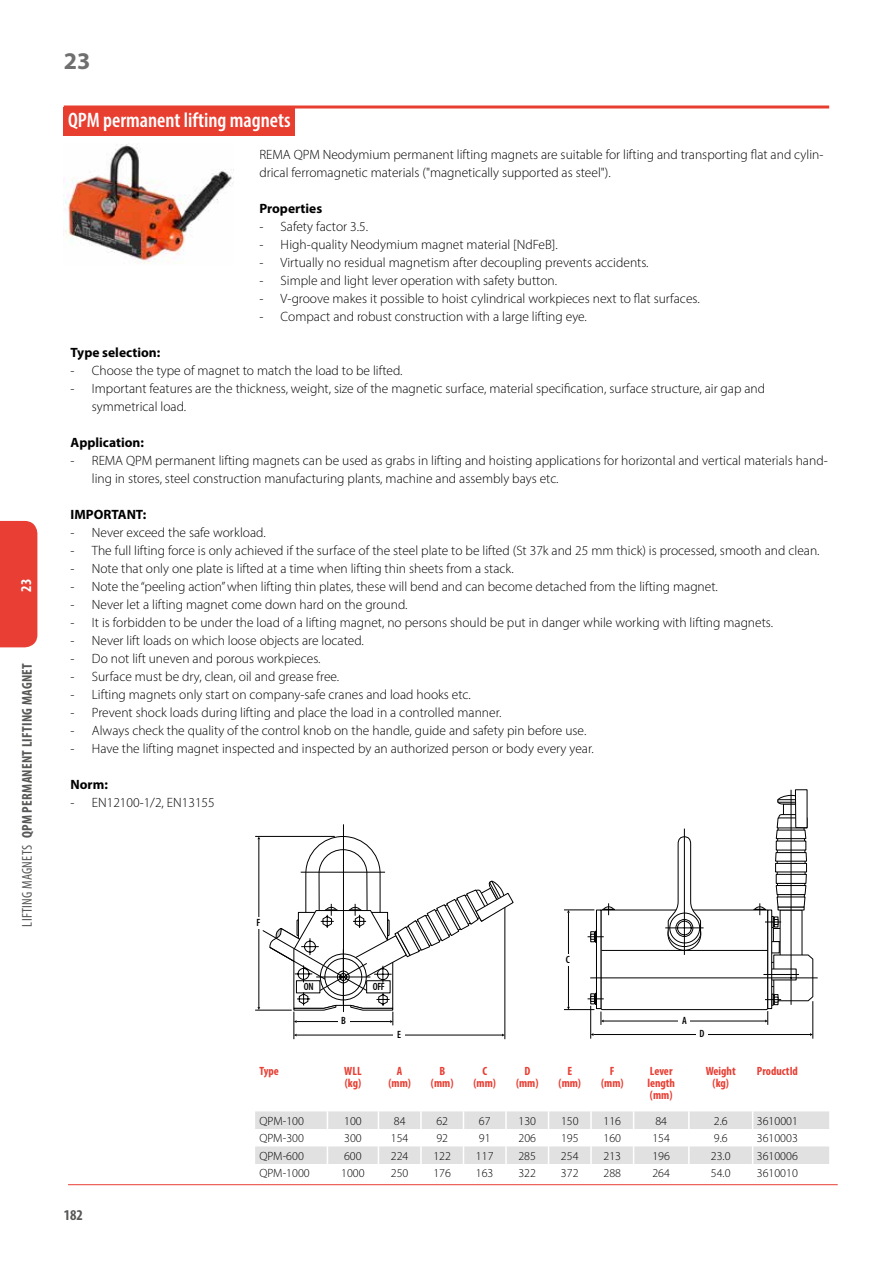
<style>
.page{position:relative;width:893px;height:1263px;background:#fff}
.page>*{position:absolute;margin:0;border:0;box-sizing:border-box;transform-origin:0 0}
.t1{font:700 24px "Myriad Pro";color:#706f6f}
.t2{font:600 condensed 21px "Myriad Pro";color:#fff}
.t3{font:700 condensed 15px "Myriad Pro";color:#575756}
.t4{font:700 condensed 15px "Myriad Pro";color:#fff}
.t5{font:700 condensed 14.25px "Myriad Pro";letter-spacing:.02em;color:#575756}
.t6{font:300 13.5px/18px "Myriad Pro";color:#000}
.t7{font:700 13.5px "Myriad Pro";color:#000}
.t8{font:300 12px "Myriad Pro";color:#000}
.t9{font:700 condensed 12px/12px "Myriad Pro";color:#e83e33;text-align:center}
.t10{font:600 condensed 10.5px "Myriad Pro";color:#000}
.s1{font-weight:400}
</style>
<div class="page">
<hr style="left:68px;top:1184px;width:770px;height:1px;background:#e83e33">
<div style="left:0;top:521px;width:37px;height:126px;background:#e83e33"></div>
<hr style="left:64px;top:105px;width:765px;height:3px;background:#e83e30">
<div style="left:64px;top:107px;width:231px;height:29px;background:#e83e30"></div>
<hr style="left:255px;top:836px;width:80px;height:1px;background:#000">
<hr style="left:255px;top:1010px;width:37px;height:1px;background:#000">
<hr style="left:343px;top:824px;width:1px;height:188px;background:#000">
<svg style="left:587px;top:789px;width:231px;height:250px"></svg>
<svg style="left:696px;top:1033px;width:11px;height:3px"></svg>
<svg style="left:590px;top:814px;width:224px;height:211px"></svg>
<hr style="left:568px;top:913px;width:1px;height:94px;background:#000">
<hr style="left:564px;top:1009px;width:30px;height:1px;background:#000">
<hr style="left:564px;top:909px;width:30px;height:1px;background:#000">
<svg style="left:257px;top:836px;width:257px;height:203px"></svg>
<div style="left:795px;top:790px;width:12px;height:38px;background:#fff"></div>
<div style="left:795px;top:789px;width:12px;height:39px;border:1px solid #000"></div>
<svg style="left:255px;top:1111px;width:574px;height:53px"></svg>
<img style="left:64px;top:144px;width:170px;height:120px">
<p class="t4" style="left:17px;top:592px;width:14px;rotate:-90deg">23</p>
<p class="t5" style="left:18px;top:927px;width:264px;rotate:-90deg"><span class="s1">Lifting magnets</span> QPM Permanent lifting magnet</p>
<h1 class="t1" style="left:64px;top:45px;width:28px">23</h1>
<h2 class="t2" style="left:68px;top:107px;width:224px">QPM permanent lifting magnets</h2>
<p class="t6" style="left:259px;top:145px;width:566px">REMA QPM Neodymium permanent lifting magnets are suitable for lifting and transporting flat and cylin&shy;drical ferromagnetic materials ("magnetically supported as steel").</p>
<p class="t7" style="left:259px;top:200px;width:64px">Properties</p>
<p class="t6" style="left:259px;top:217px;width:110px">- Safety factor 3.5.</p>
<p class="t6" style="left:259px;top:235px;width:300px">- High-quality Neodymium magnet material [NdFeB].</p>
<p class="t6" style="left:259px;top:253px;width:391px">- Virtually no residual magnetism after decoupling prevents accidents.</p>
<p class="t6" style="left:259px;top:271px;width:299px">- Simple and light lever operation with safety button.</p>
<p class="t6" style="left:259px;top:289px;width:442px">- V-groove makes it possible to hoist cylindrical workpieces next to flat surfaces.</p>
<p class="t6" style="left:259px;top:307px;width:329px">- Compact and robust construction with a large lifting eye.</p>
<p class="t7" style="left:71px;top:344px;width:91px">Type selection:</p>
<p class="t6" style="left:71px;top:361px;width:334px">- Choose the type of magnet to match the load to be lifted.</p>
<p class="t6" style="left:92px;top:379px;width:675px;text-indent:-21px">- Important features are the thickness, weight, size of the magnetic surface, material specification, surface structure, air gap and symmetrical load.</p>
<p class="t7" style="left:71px;top:434px;width:75px">Application:</p>
<p class="t6" style="left:92px;top:451px;width:737px;text-indent:-21px">- REMA QPM permanent lifting magnets can be used as grabs in lifting and hoisting applications for horizontal and vertical materials hand&shy;ling in stores, steel construction manufacturing plants, machine and assembly bays etc.</p>
<p class="t7" style="left:71px;top:506px;width:77px">IMPORTANT:</p>
<p class="t6" style="left:71px;top:523px;width:197px">- Never exceed the safe workload.</p>
<p class="t6" style="left:71px;top:541px;width:750px">- The full lifting force is only achieved if the surface of the steel plate to be lifted (St 37k and 25 mm thick) is processed, smooth and clean.</p>
<p class="t6" style="left:71px;top:559px;width:445px">- Note that only one plate is lifted at a time when lifting thin sheets from a stack.</p>
<p class="t6" style="left:71px;top:577px;width:649px">- Note the “peeling action” when lifting thin plates, these will bend and can become detached from the lifting magnet.</p>
<p class="t6" style="left:71px;top:595px;width:338px">- Never let a lifting magnet come down hard on the ground.</p>
<p class="t6" style="left:71px;top:613px;width:704px">- It is forbidden to be under the load of a lifting magnet, no persons should be put in danger while working with lifting magnets.</p>
<p class="t6" style="left:71px;top:631px;width:295px">- Never lift loads on which loose objects are located.</p>
<p class="t6" style="left:71px;top:649px;width:252px">- Do not lift uneven and porous workpieces.</p>
<p class="t6" style="left:71px;top:667px;width:270px">- Surface must be dry, clean, oil and grease free.</p>
<p class="t6" style="left:71px;top:685px;width:402px">- Lifting magnets only start on company-safe cranes and load hooks etc.</p>
<p class="t6" style="left:71px;top:703px;width:432px">- Prevent shock loads during lifting and place the load in a controlled manner.</p>
<p class="t6" style="left:71px;top:721px;width:517px">- Always check the quality of the control knob on the handle, guide and safety pin before use.</p>
<p class="t6" style="left:71px;top:739px;width:525px">- Have the lifting magnet inspected and inspected by an authorized person or body every year.</p>
<p class="t7" style="left:71px;top:776px;width:39px">Norm:</p>
<p class="t6" style="left:71px;top:793px;width:146px">- EN12100-1/2, EN13155</p>
<p class="t10" style="left:257px;top:917px;width:5px">F</p>
<p class="t10" style="left:304px;top:980px;width:12px">ON</p>
<p class="t10" style="left:373px;top:980px;width:13px">OFF</p>
<p class="t10" style="left:341px;top:1015px;width:6px">B</p>
<p class="t10" style="left:397px;top:1029px;width:5px">E</p>
<p class="t10" style="left:566px;top:953px;width:6px">C</p>
<p class="t10" style="left:682px;top:1015px;width:6px">A</p>
<p class="t10" style="left:699px;top:1028px;width:6px">D</p>
<p class="t3" style="left:64px;top:1205px;width:21px">182</p>
<p class="t9" style="left:259px;top:1064px;width:21px">Type</p>
<p class="t9" style="left:344px;top:1064px;width:18px;text-align:left">WLL (kg)</p>
<p class="t9" style="left:388px;top:1064px;width:24px">A (mm)</p>
<p class="t9" style="left:431px;top:1064px;width:24px">B (mm)</p>
<p class="t9" style="left:473px;top:1064px;width:24px">C (mm)</p>
<p class="t9" style="left:516px;top:1064px;width:24px">D (mm)</p>
<p class="t9" style="left:559px;top:1064px;width:24px">E (mm)</p>
<p class="t9" style="left:601px;top:1064px;width:24px">F (mm)</p>
<p class="t9" style="left:647px;top:1064px;width:29px;text-align:left">Lever length (mm)</p>
<p class="t9" style="left:706px;top:1064px;width:32px">Weight (kg)</p>
<p class="t9" style="left:757px;top:1064px;width:43px">ProductId</p>
<p class="t8" style="left:259px;top:1113px;width:46px">QPM-100</p>
<p class="t8" style="left:344px;top:1113px;width:19px">100</p>
<p class="t8" style="left:394px;top:1113px;width:13px">84</p>
<p class="t8" style="left:436px;top:1113px;width:13px">62</p>
<p class="t8" style="left:479px;top:1113px;width:13px">67</p>
<p class="t8" style="left:518px;top:1113px;width:19px">130</p>
<p class="t8" style="left:561px;top:1113px;width:19px">150</p>
<p class="t8" style="left:603px;top:1113px;width:19px">116</p>
<p class="t8" style="left:655px;top:1113px;width:13px">84</p>
<p class="t8" style="left:714px;top:1113px;width:15px">2.6</p>
<p class="t8" style="left:757px;top:1113px;width:42px">3610001</p>
<p class="t8" style="left:259px;top:1131px;width:46px">QPM-300</p>
<p class="t8" style="left:344px;top:1131px;width:19px">300</p>
<p class="t8" style="left:391px;top:1131px;width:19px">154</p>
<p class="t8" style="left:436px;top:1131px;width:13px">92</p>
<p class="t8" style="left:479px;top:1131px;width:13px">91</p>
<p class="t8" style="left:518px;top:1131px;width:19px">206</p>
<p class="t8" style="left:561px;top:1131px;width:19px">195</p>
<p class="t8" style="left:603px;top:1131px;width:19px">160</p>
<p class="t8" style="left:652px;top:1131px;width:19px">154</p>
<p class="t8" style="left:714px;top:1131px;width:15px">9.6</p>
<p class="t8" style="left:757px;top:1131px;width:42px">3610003</p>
<p class="t8" style="left:259px;top:1148px;width:46px">QPM-600</p>
<p class="t8" style="left:344px;top:1148px;width:19px">600</p>
<p class="t8" style="left:391px;top:1148px;width:19px">224</p>
<p class="t8" style="left:433px;top:1148px;width:19px">122</p>
<p class="t8" style="left:476px;top:1148px;width:19px">117</p>
<p class="t8" style="left:518px;top:1148px;width:19px">285</p>
<p class="t8" style="left:561px;top:1148px;width:19px">254</p>
<p class="t8" style="left:603px;top:1148px;width:19px">213</p>
<p class="t8" style="left:652px;top:1148px;width:19px">196</p>
<p class="t8" style="left:711px;top:1148px;width:21px">23.0</p>
<p class="t8" style="left:757px;top:1148px;width:42px">3610006</p>
<p class="t8" style="left:259px;top:1166px;width:52px">QPM-1000</p>
<p class="t8" style="left:341px;top:1166px;width:25px">1000</p>
<p class="t8" style="left:391px;top:1166px;width:19px">250</p>
<p class="t8" style="left:433px;top:1166px;width:19px">176</p>
<p class="t8" style="left:476px;top:1166px;width:19px">163</p>
<p class="t8" style="left:518px;top:1166px;width:19px">322</p>
<p class="t8" style="left:561px;top:1166px;width:19px">372</p>
<p class="t8" style="left:603px;top:1166px;width:19px">288</p>
<p class="t8" style="left:652px;top:1166px;width:19px">264</p>
<p class="t8" style="left:711px;top:1166px;width:21px">54.0</p>
<p class="t8" style="left:757px;top:1166px;width:42px">3610010</p>
</div>
